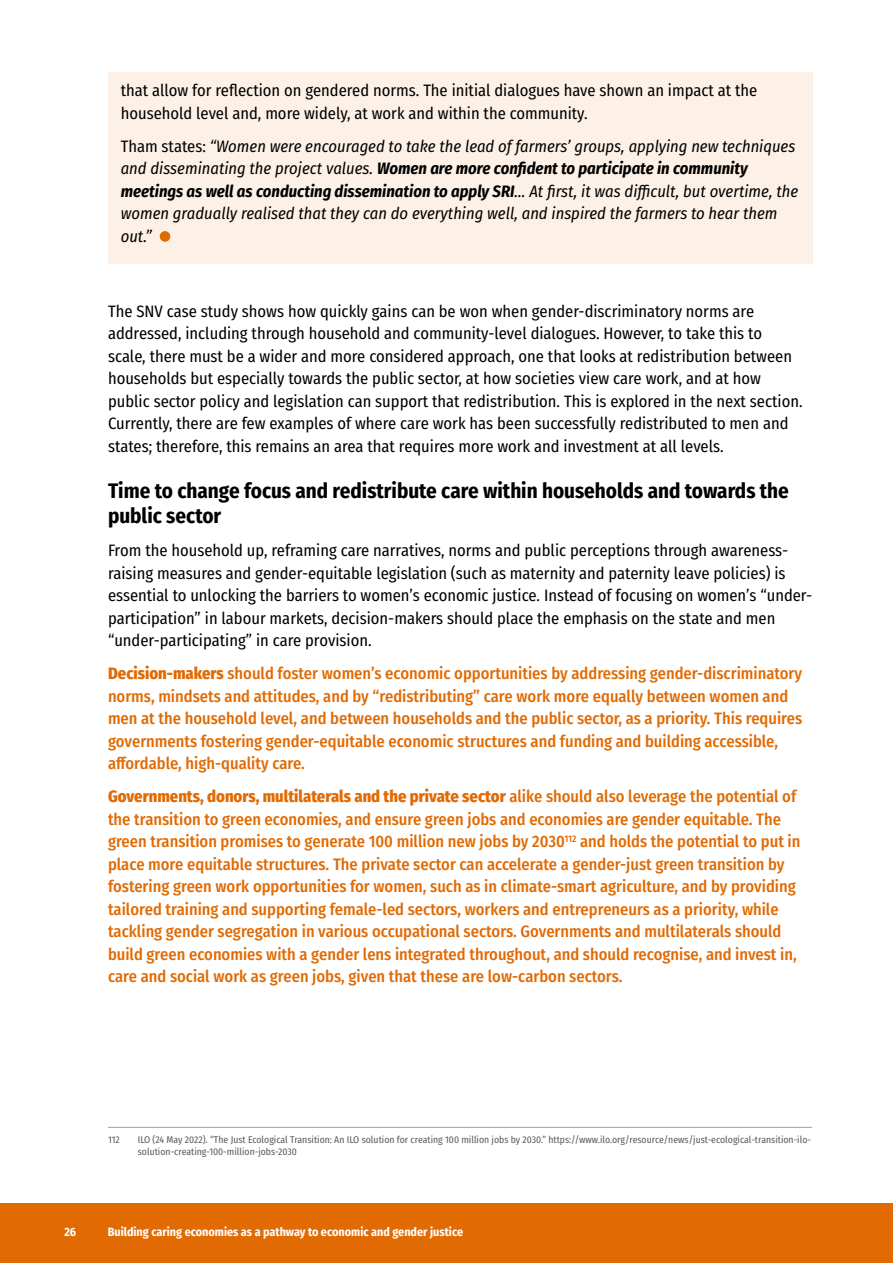
<style>
.page{position:relative;width:893px;height:1263px;background:#fff}
.page>*{position:absolute;margin:0;border:0;box-sizing:border-box;transform-origin:0 0}
.t1{font:700 21px/25.2px "Fira Sans Condensed";color:#000}
.t2{font:500 16.5px/22.5px "Fira Sans Condensed";color:#e16a03}
.t3{font:16.5px/22.5px "Fira Sans Condensed";color:#000}
.t4{font:italic 16.5px/22.5px "Fira Sans Condensed";color:#000}
.t5{font:700 12px "Fira Sans Condensed";color:#fff}
.t6{font:9.75px/11.7px "Fira Sans Condensed";color:#5a5a59}
.s1{font-style:normal}
.s2{font-weight:700}
.s3{font-weight:800}
</style>
<div class="page">
<div style="left:108px;top:72px;width:704px;height:192px;background:#fdf1e7"></div>
<div style="left:0;top:1203px;width:893px;height:60px;background:#e16a03"></div>
<div style="left:160px;top:231px;width:10px;height:11px;background:#e16a03;border-radius:50%"></div>
<hr style="left:108px;top:1127px;width:704px;height:1px;background:#9d9d9c">
<p class="t3" style="left:121px;top:79px;width:638px">that allow for reflection on gendered norms. The initial dialogues have shown an impact at the household level and, more widely, at work and within the community.</p>
<p class="t4" style="left:121px;top:134px;width:679px"><span class="s1">Tham states:</span> “Women were encouraged to take the lead of farmers’ groups, applying new techniques and disseminating the project values. <span class="s2">Women are more confident to participate in community meetings as well as conducting dissemination to apply SRI</span>… At first, it was difficult, but overtime, the women gradually realised that they can do everything well, and inspired the farmers to hear them out.”</p>
<p class="t3" style="left:108px;top:299px;width:696px">The SNV case study shows how quickly gains can be won when gender-discriminatory norms are addressed, including through household and community-level dialogues. However, to take this to scale, there must be a wider and more considered approach, one that looks at redistribution between households but especially towards the public sector, at how societies view care work, and at how public sector policy and legislation can support that redistribution. This is explored in the next section.<br>Currently, there are few examples of where care work has been successfully redistributed to men and states; therefore, this remains an area that requires more work and investment at all levels.</p>
<p class="t1" style="left:108px;top:477px;width:682px">Time to change focus and redistribute care within households and towards the public sector</p>
<p class="t3" style="left:108px;top:539px;width:706px">From the household up, reframing care narratives, norms and public perceptions through awareness&shy;raising measures and gender-equitable legislation (such as maternity and paternity leave policies) is essential to unlocking the barriers to women’s economic justice. Instead of focusing on women’s “under&shy;participation” in labour markets, decision-makers should place the emphasis on the state and men “under-participating” in care provision.</p>
<p class="t2" style="left:108px;top:661px;width:696px"><span class="s3">Decision-makers</span> should foster women’s economic opportunities by addressing gender-discriminatory norms, mindsets and attitudes, and by “redistributing” care work more equally between women and men at the household level, and between households and the public sector, as a priority. This requires governments fostering gender-equitable economic structures and funding and building accessible, affordable, high-quality care.</p>
<p class="t2" style="left:108px;top:784px;width:694px"><span class="s3">Governments, donors, multilaterals and the private sector</span> alike should also leverage the potential of the transition to green economies, and ensure green jobs and economies are gender equitable. The green transition promises to generate 100 million new jobs by 2030<sup>112</sup> and holds the potential to put in place more equitable structures. The private sector can accelerate a gender-just green transition by fostering green work opportunities for women, such as in climate-smart agriculture, and by providing tailored training and supporting female-led sectors, workers and entrepreneurs as a priority, while tackling gender segregation in various occupational sectors. Governments and multilaterals should build green economies with a gender lens integrated throughout, and should recognise, and invest in, care and social work as green jobs, given that these are low-carbon sectors.</p>
<p class="t6" style="left:108px;top:1134px;width:13px">112</p>
<p class="t6" style="left:138px;top:1134px;width:675px">ILO (24 May 2022). “The Just Ecological Transition: An ILO solution for creating 100 million jobs by 2030.” https://www.ilo.org/resource/news/just-ecological-transition-ilo&shy;solution-creating-100-million-jobs-2030</p>
<p class="t5" style="left:64px;top:1222px;width:13px">26</p>
<p class="t5" style="left:108px;top:1222px;width:357px">Building caring economies as a pathway to economic and gender justice</p>
</div>
